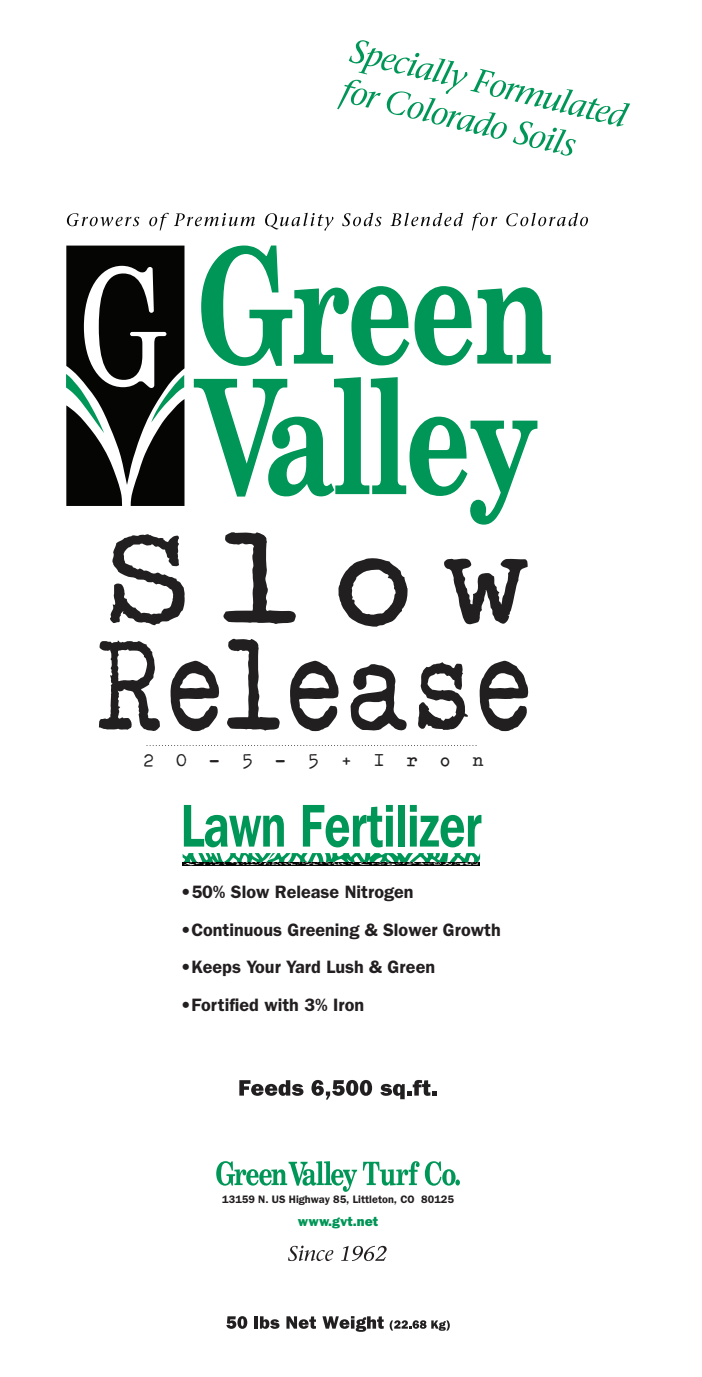
<style>
.page{position:relative;width:702px;height:1377px;background:#fff}
.page>*{position:absolute;margin:0;border:0;box-sizing:border-box;transform-origin:0 0}
.t1{font:700 124.8px/106.6px "Typewriter";color:#211f1f;scale:1.1 1}
.t2{font:600 18px "Franklin Gothic";color:#231f20}
.t3{font:700 16.8px "Typewriter";color:#211f1f}
.t4{font:800 13.5px "Franklin Gothic";color:#009657}
.t5{font:600 10.88px "Franklin Gothic";color:#231f20}
</style>
<div class="page">
<svg style="left:239px;top:1080px;width:64px;height:16px"></svg>
<svg style="left:311px;top:1080px;width:61px;height:20px"></svg>
<svg style="left:380px;top:1080px;width:57px;height:19px"></svg>
<svg style="left:226px;top:1316px;width:21px;height:13px"></svg>
<svg style="left:255px;top:1316px;width:25px;height:13px"></svg>
<svg style="left:286px;top:1316px;width:30px;height:13px"></svg>
<svg style="left:322px;top:1316px;width:62px;height:16px"></svg>
<svg style="left:390px;top:1320px;width:60px;height:11px"></svg>
<svg style="left:184px;top:805px;width:100px;height:42px"></svg>
<svg style="left:303px;top:805px;width:90px;height:42px"></svg>
<div style="left:398px;top:805px;width:7px;height:42px;background:#009657"></div>
<svg style="left:410px;top:805px;width:71px;height:42px"></svg>
<svg style="left:183px;top:853px;width:297px;height:12px"></svg>
<svg style="left:201px;top:245px;width:350px;height:121px"></svg>
<svg style="left:193px;top:377px;width:345px;height:148px"></svg>
<svg style="left:66px;top:246px;width:119px;height:260px"></svg>
<svg style="left:67px;top:213px;width:72px;height:13px"></svg>
<svg style="left:149px;top:213px;width:106px;height:18px"></svg>
<svg style="left:265px;top:213px;width:69px;height:18px"></svg>
<svg style="left:342px;top:213px;width:39px;height:13px"></svg>
<svg style="left:390px;top:213px;width:73px;height:13px"></svg>
<svg style="left:472px;top:213px;width:25px;height:18px"></svg>
<svg style="left:506px;top:213px;width:82px;height:13px"></svg>
<svg style="left:216px;top:1161px;width:141px;height:31px"></svg>
<svg style="left:363px;top:1161px;width:97px;height:25px"></svg>
<svg style="left:288px;top:1246px;width:45px;height:15px"></svg>
<svg style="left:341px;top:1246px;width:46px;height:15px"></svg>
<svg style="left:337px;top:40px;width:293px;height:116px"></svg>
<svg style="left:147px;top:745px;width:330px;height:1px"></svg>
<h1 class="t1" style="left:97px;top:531px;width:400px">Slow<br>Release</h1>
<p class="t3" style="left:143px;top:752px;width:12px">2</p>
<p class="t3" style="left:176px;top:752px;width:12px">0</p>
<p class="t3" style="left:209px;top:752px;width:45px">- 5</p>
<p class="t3" style="left:275px;top:752px;width:45px">- 5</p>
<p class="t3" style="left:341px;top:752px;width:12px">+</p>
<p class="t3" style="left:374px;top:752px;width:12px">I</p>
<p class="t3" style="left:407px;top:752px;width:12px">r</p>
<p class="t3" style="left:440px;top:752px;width:12px">o</p>
<p class="t3" style="left:473px;top:752px;width:12px">n</p>
<p class="t2" style="left:181px;top:881px;width:235px">•50% Slow Release Nitrogen</p>
<p class="t2" style="left:181px;top:919px;width:322px">•Continuous Greening &amp; Slower Growth</p>
<p class="t2" style="left:181px;top:956px;width:256px">•Keeps Your Yard Lush &amp; Green</p>
<p class="t2" style="left:181px;top:994px;width:185px">•Fortified with 3% Iron</p>
<p class="t5" style="left:222px;top:1193px;width:233px">13159 N. US Highway 85, Littleton, CO 80125</p>
<p class="t4" style="left:298px;top:1213px;width:82px">www.gvt.net</p>
</div>
